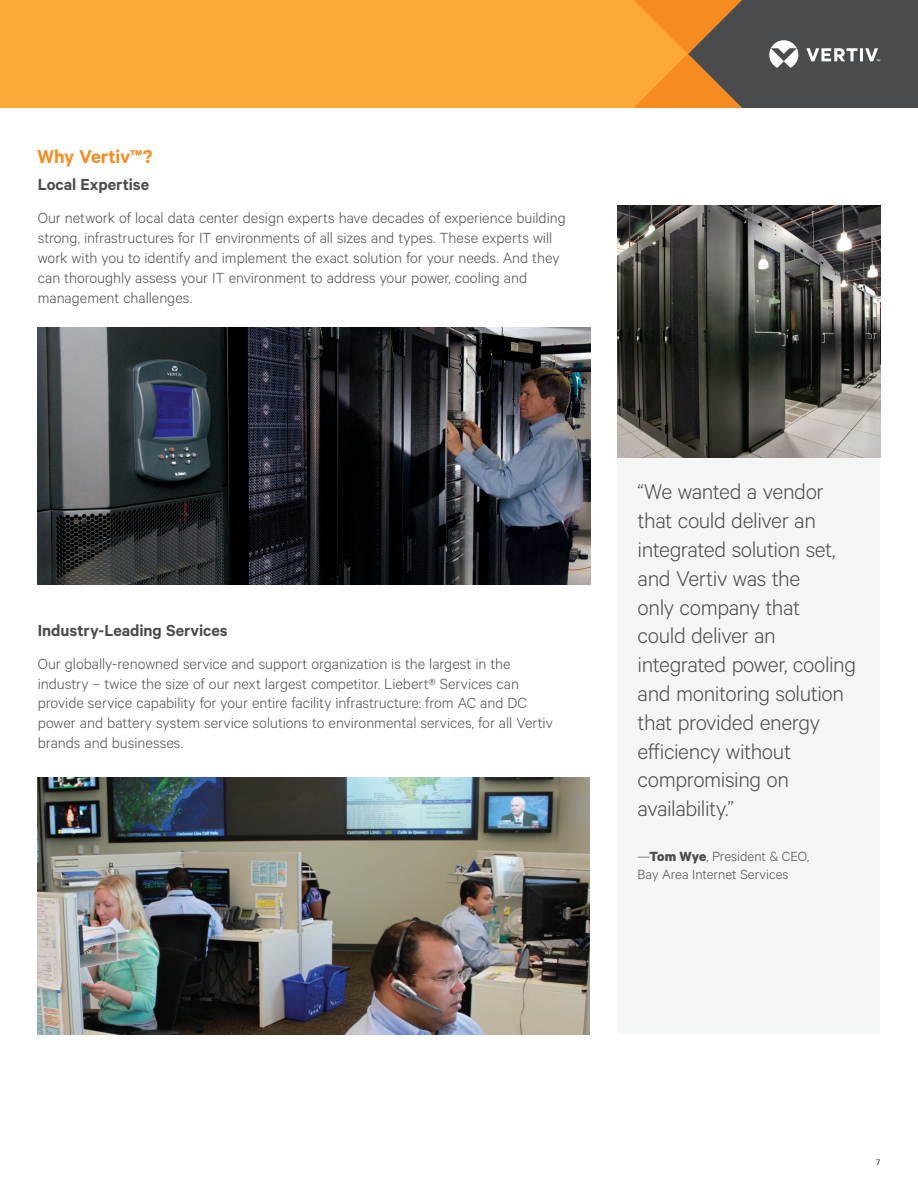
<style>
.page{position:relative;width:918px;height:1188px;background:#fff}
.page>*{position:absolute;margin:0;border:0;box-sizing:border-box;transform-origin:0 0}
.Vertiv_Lead-in{font:300 24px/28.8px "Calibre";letter-spacing:-.02em;color:#4b4c4d}
.Vertiv_Orange_Main_H{font:600 21px "Calibre";letter-spacing:-.01em;color:#f68b1f}
.Vertiv_Heading{font:600 18px "Calibre";color:#4b4c4d}
.t1{font:300 16.5px/19.8px "Calibre";color:#4b4c4d}
.Gray_Column_Body_Tex{font:300 15px/18px "Calibre";color:#4b4c4d}
.t2{font:9px "Calibre";color:#231f20}
.s1{font-weight:700}
</style>
<div class="page">
<div style="left:0;top:0;width:634px;height:108px;background:#faaa34"></div>
<svg style="left:634px;top:0;width:284px;height:108px;background:#816647"></svg>
<div style="left:617px;top:458px;width:263px;height:576px;background:#f4f5f5"></div>
<img style="left:617px;top:206px;width:263px;height:252px">
<img style="left:38px;top:328px;width:552px;height:256px">
<img style="left:38px;top:778px;width:552px;height:256px">
<p class="Vertiv_Orange_Main_H" style="left:37px;top:144px;width:117px">Why Vertiv™?</p>
<p class="Vertiv_Heading" style="left:38px;top:174px;width:113px">Local Expertise</p>
<p class="t1" style="left:38px;top:208px;width:529px">Our network of local data center design experts have decades of experience building strong, infrastructures for IT environments of all sizes and types. These experts will work with you to identify and implement the exact solution for your needs. And they can thoroughly assess your IT environment to address your power, cooling and management challenges.</p>
<p class="Vertiv_Heading" style="left:38px;top:619px;width:192px">Industry-Leading Services</p>
<p class="t1" style="left:38px;top:653px;width:517px">Our globally-renowned service and support organization is the largest in the industry – twice the size of our next largest competitor. Liebert® Services can provide service capability for your entire facility infrastructure: from AC and DC power and battery system service solutions to environmental services, for all Vertiv brands and businesses.</p>
<p class="Vertiv_Lead-in" style="left:638px;top:476px;width:220px">“We wanted a vendor that could deliver an integrated solution set, and Vertiv was the<br>only company that<br>could deliver an integrated power, cooling and monitoring solution that provided energy efficiency without compromising on availability.”</p>
<p class="Gray_Column_Body_Tex" style="left:638px;top:847px;width:173px">—<span class="s1">Tom Wye</span>, President &amp; CEO,<br>Bay Area Internet Services</p>
<p class="t2" style="left:876px;top:1157px;width:5px">7</p>
</div>
